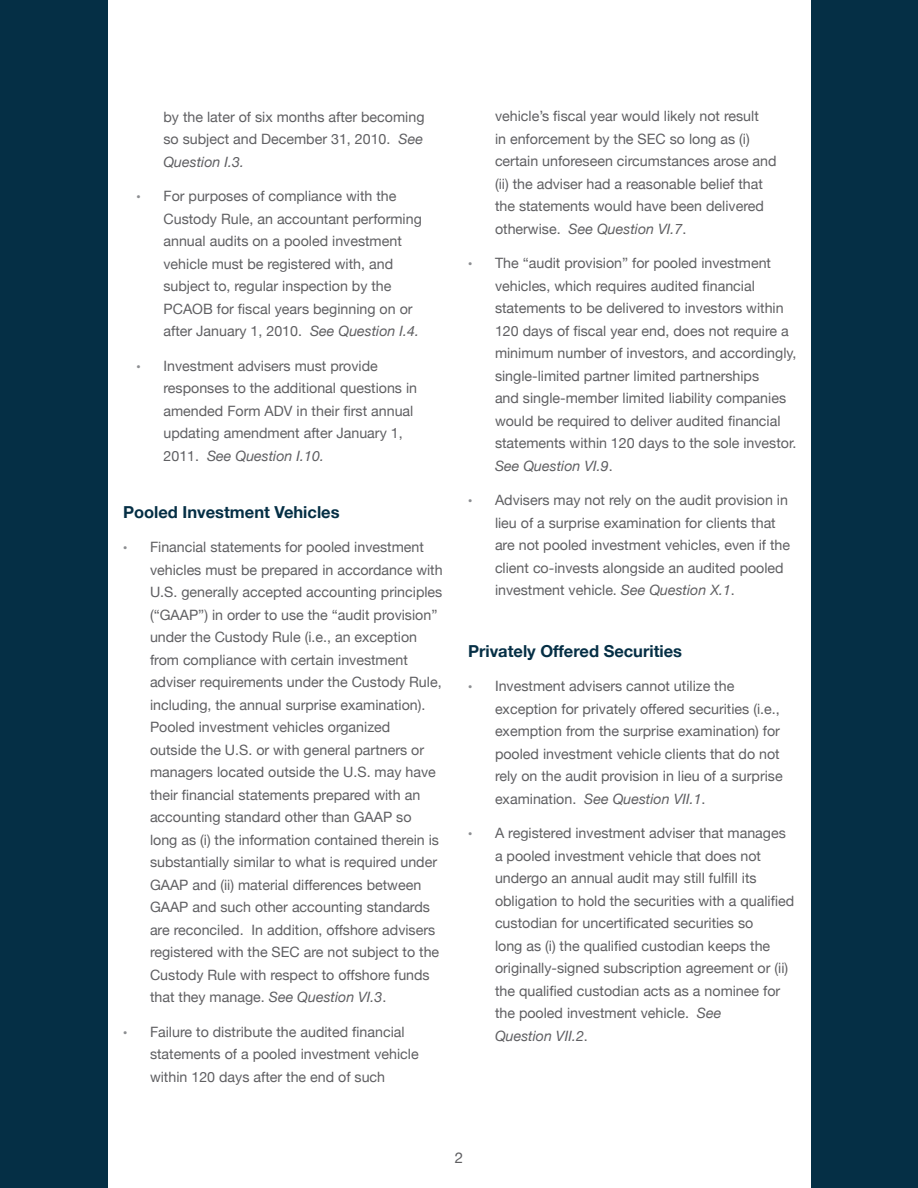
<style>
.page{position:relative;width:918px;height:1188px;background:#fff}
.page>*{position:absolute;margin:0;border:0;box-sizing:border-box;transform-origin:0 0}
.t1{font:700 16.5px "Helvetica Neue";color:#052f45}
.t2{font:15px "Helvetica Neue";color:#5f5f62}
.t3{font:14.25px/22.5px "Helvetica Neue";color:#5f5f62}
.s1{font-style:italic}
.s2{font-family:"Arial";font-size:12px;color:#8c8e91}
</style>
<div class="page">
<div style="left:0;top:0;width:108px;height:1188px;background:#052f45"></div>
<div style="left:812px;top:0;width:106px;height:1188px;background:#052f45"></div>
<p class="t3" style="left:164px;top:105px;width:263px;text-align:justify">by the later of six months after becoming so subject and December 31, 2010. <span class="s1">See Question I.3.</span></p>
<p class="t3" style="left:164px;top:185px;width:260px;text-indent:-27px"><span class="s2">•</span> For purposes of compliance with the Custody Rule, an accountant performing annual audits on a pooled investment vehicle must be registered with, and subject to, regular inspection by the PCAOB for fiscal years beginning on or after January 1, 2010. <span class="s1">See Question I.4.</span></p>
<p class="t3" style="left:164px;top:354px;width:255px;text-indent:-27px"><span class="s2">•</span> Investment advisers must provide responses to the additional questions in amended Form ADV in their first annual updating amendment after January 1, 2011. <span class="s1">See Question I.10.</span></p>
<p class="t1" style="left:123px;top:501px;width:218px">Pooled Investment Vehicles</p>
<p class="t3" style="left:150px;top:536px;width:294px;text-indent:-27px"><span class="s2">•</span> Financial statements for pooled investment vehicles must be prepared in accordance with U.S. generally accepted accounting principles (“GAAP”) in order to use the “audit provision” under the Custody Rule (i.e., an exception from compliance with certain investment adviser requirements under the Custody Rule, including, the annual surprise examination).<br>Pooled investment vehicles organized<br>outside the U.S. or with general partners or managers located outside the U.S. may have their financial statements prepared with an accounting standard other than GAAP so<br>long as (i) the information contained therein is substantially similar to what is required under GAAP and (ii) material differences between GAAP and such other accounting standards are reconciled. In addition, offshore advisers registered with the SEC are not subject to the Custody Rule with respect to offshore funds that they manage. <span class="s1">See Question VI.3</span>.</p>
<p class="t3" style="left:150px;top:1020px;width:270px;text-indent:-27px"><span class="s2">•</span> Failure to distribute the audited financial statements of a pooled investment vehicle within 120 days after the end of such</p>
<p class="t3" style="left:495px;top:105px;width:283px">vehicle’s fiscal year would likely not result<br>in enforcement by the SEC so long as (i) certain unforeseen circumstances arose and (ii) the adviser had a reasonable belief that the statements would have been delivered otherwise. <span class="s1">See Question VI.7</span>.</p>
<p class="t3" style="left:495px;top:252px;width:303px;text-indent:-27px"><span class="s2">•</span> The “audit provision” for pooled investment vehicles, which requires audited financial statements to be delivered to investors within 120 days of fiscal year end, does not require a minimum number of investors, and accordingly, single-limited partner limited partnerships<br>and single-member limited liability companies would be required to deliver audited financial statements within 120 days to the sole investor.<br><span class="s1">See Question VI.9</span>.</p>
<p class="t3" style="left:495px;top:489px;width:297px;text-indent:-27px"><span class="s2">•</span> Advisers may not rely on the audit provision in lieu of a surprise examination for clients that are not pooled investment vehicles, even if the client co-invests alongside an audited pooled investment vehicle. <span class="s1">See Question X.1</span>.</p>
<p class="t1" style="left:468px;top:641px;width:216px">Privately Offered Securities</p>
<p class="t3" style="left:495px;top:675px;width:289px;text-indent:-27px"><span class="s2">•</span> Investment advisers cannot utilize the exception for privately offered securities (i.e., exemption from the surprise examination) for pooled investment vehicle clients that do not rely on the audit provision in lieu of a surprise examination. <span class="s1">See Question VII.1</span>.</p>
<p class="t3" style="left:495px;top:822px;width:301px;text-indent:-27px"><span class="s2">•</span> A registered investment adviser that manages a pooled investment vehicle that does not undergo an annual audit may still fulfill its obligation to hold the securities with a qualified custodian for uncertificated securities so<br>long as (i) the qualified custodian keeps the originally-signed subscription agreement or (ii) the qualified custodian acts as a nominee for the pooled investment vehicle. <span class="s1">See<br>Question VII.2</span>.</p>
<p class="t2" style="left:455px;top:1149px;width:10px">2</p>
</div>
